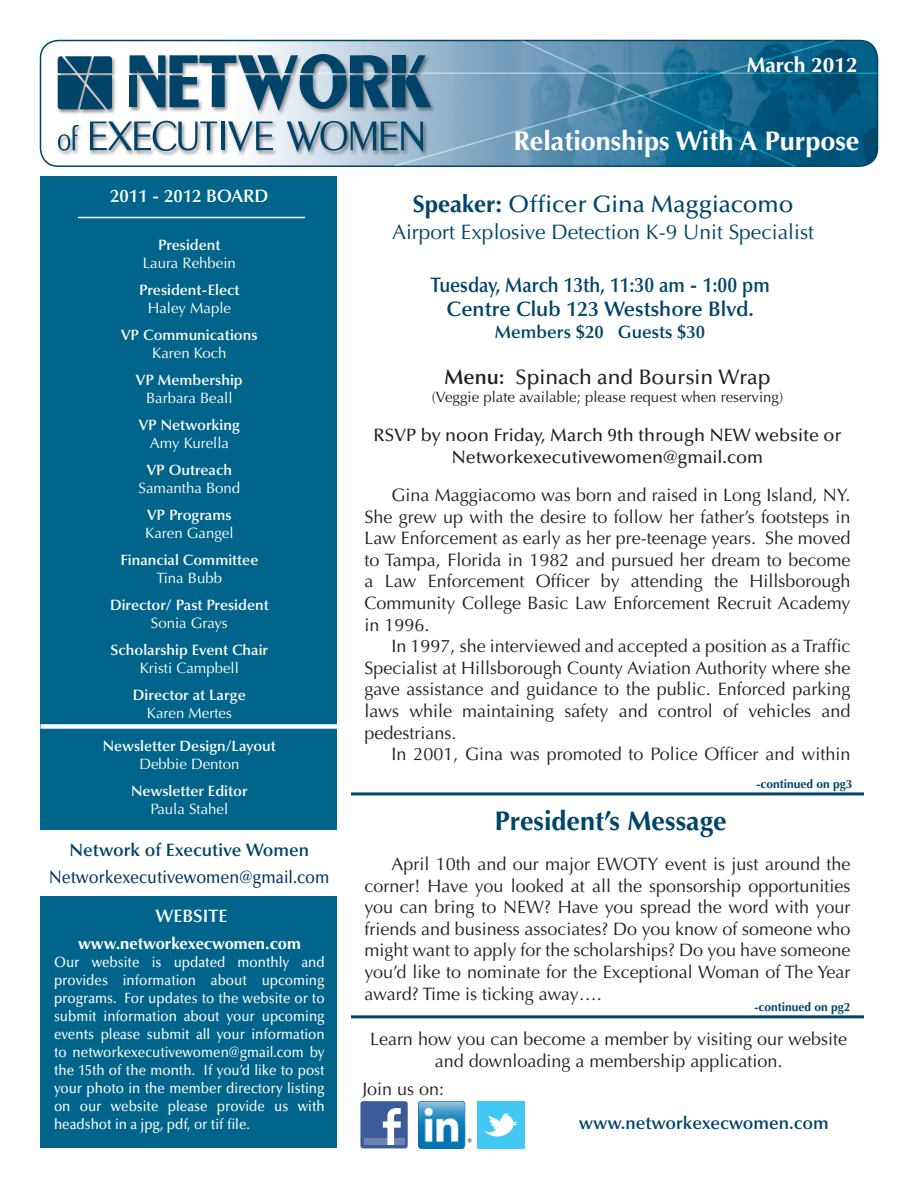
<style>
.page{position:relative;width:918px;height:1188px;background:#fff}
.page>*{position:absolute;margin:0;border:0;box-sizing:border-box;transform-origin:0 0}
.t1{font:700 27px "Optima";color:#fff}
.t2{font:700 27px "Optima";color:#00446a}
.t3{font:500 24px "Optima";color:#00446a}
.t4{font:21px "Optima";color:#00446a}
.t5{font:600 21px "Optima";color:#00446a;scale:.9 1}
.t6{font:600 21px "Optima";color:#00446a}
.t7{font:500 21px "Optima";color:#231f20}
.t8{font:700 21px "Optima";color:#fff}
.t9{font:18px/21.6px "Optima";color:#231f20;text-align:justify}
.t10{font:500 18px/21.6px "Optima";color:#231f20;text-align:center}
.t11{font:600 18px "Optima";color:#00446a}
.t12{font:500 18px "Optima";color:#003667;scale:.9 1}
.t13{font:600 18px "Optima";color:#fff}
.t14{font:700 16.5px "Optima";color:#fff}
.t15{font:500 15px/18px "Optima";color:#fff;text-align:justify;scale:.9 1}
.t16{font:600 15px "Optima";color:#fff}
.t17{font:15px "Optima";color:#fff}
.t18{font:15px "Optima";color:#231f20}
.t19{font:700 12px "Optima";color:#00446a}
.s1{font-weight:700}
.s2{font-weight:600}
</style>
<div class="page">
<img style="left:40px;top:40px;width:838px;height:126px">
<div style="left:40px;top:40px;width:838px;height:127px;border:2px solid #00446a;border-radius:18px"></div>
<svg style="left:393px;top:39px;width:443px;height:128px"></svg>
<svg style="left:519px;top:39px;width:278px;height:128px"></svg>
<hr style="left:290px;top:72px;width:588px;height:2px;background:#fff">
<div style="left:40px;top:896px;width:298px;height:252px;background:#01648a"></div>
<div style="left:40px;top:177px;width:298px;height:653px;background:#01648a"></div>
<div style="left:56px;top:53px;width:380px;height:104px;background:#231f20;opacity:.5"></div>
<svg style="left:130px;top:54px;width:301px;height:57px"></svg>
<svg style="left:58px;top:56px;width:54px;height:53px"></svg>
<svg style="left:58px;top:125px;width:21px;height:26px"></svg>
<svg style="left:90px;top:121px;width:127px;height:30px"></svg>
<hr style="left:221px;top:121px;width:3px;height:29px;background:#00446a">
<svg style="left:228px;top:121px;width:45px;height:31px"></svg>
<svg style="left:287px;top:121px;width:136px;height:31px"></svg>
<hr style="left:78px;top:217px;width:227px;height:1px;background:#fff">
<hr style="left:351px;top:1015px;width:513px;height:3px;background:#00446a">
<hr style="left:351px;top:792px;width:513px;height:3px;background:#00446a">
<div style="left:360px;top:1101px;width:48px;height:47px;background:#3b5b99;border-radius:3px"></div>
<div style="left:364px;top:1138px;width:40px;height:7px;background:#6d84b3"></div>
<svg style="left:383px;top:1108px;width:18px;height:37px"></svg>
<img style="left:419px;top:1101px;width:53px;height:47px">
<div style="left:477px;top:1101px;width:47px;height:48px;background:#42c8f4"></div>
<svg style="left:484px;top:1113px;width:33px;height:24px"></svg>
<div style="left:40px;top:724px;width:299px;height:5px;background:#fff"></div>
<p class="t13" style="left:110px;top:185px;width:160px">2011 - 2012 BOARD</p>
<p class="t16" style="left:158px;top:237px;width:64px">President</p>
<p class="t17" style="left:143px;top:255px;width:95px">Laura Rehbein</p>
<p class="t16" style="left:139px;top:282px;width:102px">President-Elect</p>
<p class="t17" style="left:148px;top:300px;width:85px">Haley Maple</p>
<p class="t16" style="left:121px;top:327px;width:138px">VP Communications</p>
<p class="t17" style="left:152px;top:345px;width:76px">Karen Koch</p>
<p class="t16" style="left:136px;top:372px;width:108px">VP Membership</p>
<p class="t17" style="left:146px;top:390px;width:88px">Barbara Beall</p>
<p class="t16" style="left:139px;top:417px;width:103px">VP Networking</p>
<p class="t17" style="left:150px;top:435px;width:81px">Amy Kurella</p>
<p class="t16" style="left:147px;top:462px;width:87px">VP Outreach</p>
<p class="t17" style="left:139px;top:480px;width:103px">Samantha Bond</p>
<p class="t16" style="left:147px;top:507px;width:86px">VP Programs</p>
<p class="t17" style="left:145px;top:525px;width:90px">Karen Gangel</p>
<p class="t16" style="left:120px;top:552px;width:140px">Financial Committee</p>
<p class="t17" style="left:157px;top:570px;width:67px">Tina Bubb</p>
<p class="t16" style="left:110px;top:597px;width:160px">Director/ Past President</p>
<p class="t17" style="left:151px;top:615px;width:78px">Sonia Grays</p>
<p class="t16" style="left:111px;top:642px;width:159px">Scholarship Event Chair</p>
<p class="t17" style="left:140px;top:660px;width:101px">Kristi Campbell</p>
<p class="t16" style="left:133px;top:687px;width:114px">Director at Large</p>
<p class="t17" style="left:147px;top:705px;width:87px">Karen Mertes</p>
<p class="t16" style="left:103px;top:738px;width:174px">Newsletter Design/Layout</p>
<p class="t17" style="left:139px;top:756px;width:102px">Debbie Denton</p>
<p class="t16" style="left:131px;top:783px;width:118px">Newsletter Editor</p>
<p class="t17" style="left:150px;top:801px;width:79px">Paula Stahel</p>
<p class="t11" style="left:70px;top:840px;width:241px">Network of Executive Women</p>
<p class="t12" style="left:49px;top:867px;width:313px">Networkexecutivewomen@gmail.com</p>
<p class="t13" style="left:156px;top:906px;width:74px">WEBSITE</p>
<p class="t14" style="left:78px;top:934px;width:224px">www.networkexecwomen.com</p>
<p class="t15" style="left:54px;top:954px;width:302px">Our website is updated monthly and provides information about upcoming programs. For updates to the website or to submit information about your upcoming events please submit all your information to networkexecutivewomen@gmail.com by the 15th of the month. If you’d like to post your photo in the member directory listing on our website please provide us with headshot in a jpg, pdf, or tif file.</p>
<p class="t8" style="left:747px;top:52px;width:113px">March 2012</p>
<p class="t1" style="left:513px;top:126px;width:348px">Relationships With A Purpose</p>
<p class="t3" style="left:413px;top:191px;width:382px"><span class="s1">Speaker:</span> Officer Gina Maggiacomo</p>
<p class="t4" style="left:392px;top:220px;width:423px">Airport Explosive Detection K-9 Unit Specialist</p>
<p class="t5" style="left:430px;top:273px;width:379px">Tuesday, March 13th, 11:30 am - 1:00 pm</p>
<p class="t6" style="left:447px;top:297px;width:309px">Centre Club 123 Westshore Blvd.</p>
<p class="t11" style="left:495px;top:321px;width:212px">Members $20 Guests $30</p>
<p class="t7" style="left:444px;top:365px;width:328px"><span class="s2">Menu:</span> Spinach and Boursin Wrap</p>
<p class="t18" style="left:432px;top:388px;width:353px">(Veggie plate available; please request when reserving)</p>
<p class="t10" style="left:373px;top:425px;width:470px">RSVP by noon Friday, March 9th through NEW website or<br>Networkexecutivewomen@gmail.com</p>
<p class="t9" style="left:364px;top:484px;width:488px;text-indent:27px">Gina Maggiacomo was born and raised in Long Island, NY.<br>She grew up with the desire to follow her father’s footsteps in Law Enforcement as early as her pre-teenage years. She moved to Tampa, Florida in 1982 and pursued her dream to become a Law Enforcement Officer by attending the Hillsborough Community College Basic Law Enforcement Recruit Academy in 1996.</p>
<p class="t9" style="left:364px;top:636px;width:488px;text-indent:27px">In 1997, she interviewed and accepted a position as a Traffic Specialist at Hillsborough County Aviation Authority where she gave assistance and guidance to the public. Enforced parking laws while maintaining safety and control of vehicles and pedestrians.</p>
<p class="t9" style="left:392px;top:744px;width:460px">In 2001, Gina was promoted to Police Officer and within</p>
<p class="t19" style="left:757px;top:777px;width:98px">-continued on pg3</p>
<p class="t2" style="left:495px;top:805px;width:233px">President’s Message</p>
<p class="t9" style="left:364px;top:853px;width:488px;text-indent:27px">April 10th and our major EWOTY event is just around the corner! Have you looked at all the sponsorship opportunities you can bring to NEW? Have you spread the word with your friends and business associates? Do you know of someone who might want to apply for the scholarships? Do you have someone you’d like to nominate for the Exceptional Woman of The Year award? Time is ticking away….</p>
<p class="t19" style="left:754px;top:1000px;width:98px">-continued on pg2</p>
<p class="t9" style="left:370px;top:1028px;width:479px;text-align:center">Learn how you can become a member by visiting our website and downloading a membership application.</p>
<p class="t9" style="left:362px;top:1078px;width:83px">Join us on:</p>
<p class="t11" style="left:579px;top:1113px;width:251px">www.networkexecwomen.com</p>
</div>
